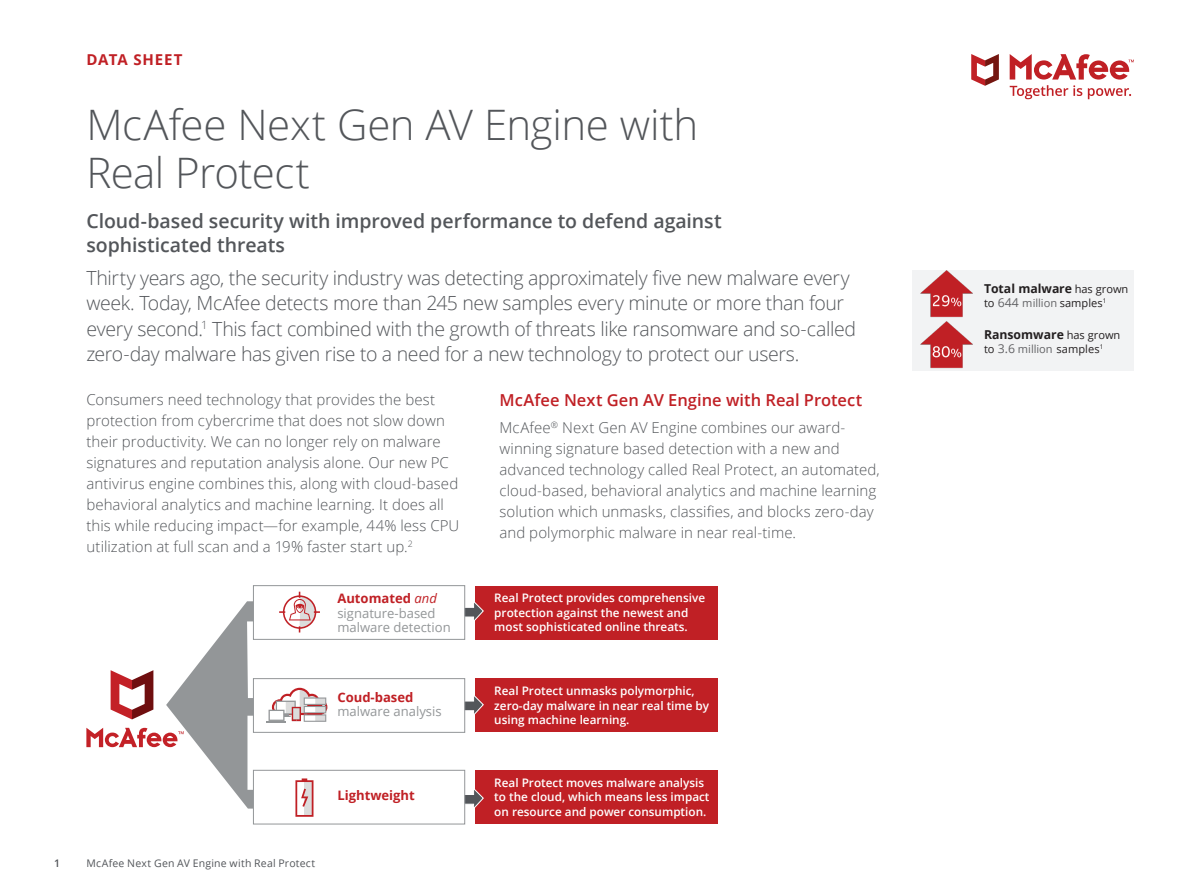
<style>
.page{position:relative;width:1188px;height:891px;background:#fff}
.page>*{position:absolute;margin:0;border:0;box-sizing:border-box;transform-origin:0 0}
.t1{font:300 42px/48px "Open Sans";letter-spacing:-.01em;color:#53565a}
.t2{font:300 19.5px/25.5px "Open Sans";letter-spacing:-.02em;color:#53565a}
.t3{font:600 19.5px/24px "Open Sans";letter-spacing:-.005em;color:#53565a}
.t4{font:600 16.5px "Open Sans";letter-spacing:.005em;color:#c02025}
.t5{font:300 15px/21px "Open Sans";letter-spacing:.005em;color:#53565a}
.t6{font:700 15px "Open Sans";letter-spacing:.055em;color:#c02025}
.t7{font:13.05px/14.4px "Open Sans";color:#939698}
.t8{font:700 13.05px "Open Sans";color:#c02025}
.t9{font:700 12.3px "Open Sans";color:#231f20}
.t10{font:600 11.7px/14.4px "Open Sans";color:#fff}
.t11{font:11.1px "Open Sans";letter-spacing:.005em;color:#231f20}
.t12{font:10.5px "Open Sans";letter-spacing:.02em;color:#53565a}
.t13{font:600 10.5px "Open Sans";color:#53565a}
.s1{font-weight:700;color:#c02025}
.s2{font-style:italic;color:#c02025}
.s3{font-weight:400;font-size:11.1px}
.s4{font-size:12.3px;color:#636366}
.s5{color:#636366}
</style>
<div class="page">
<svg style="left:971px;top:54px;width:28px;height:32px"></svg>
<svg style="left:1010px;top:54px;width:124px;height:45px"></svg>
<div style="left:913px;top:270px;width:221px;height:100px;background:#f2f3f4"></div>
<img style="left:920px;top:271px;width:53px;height:47px">
<img style="left:920px;top:322px;width:53px;height:47px">
<div style="left:476px;top:586px;width:242px;height:53px;background:#c02025"></div>
<div style="left:476px;top:679px;width:242px;height:53px;background:#c02025"></div>
<div style="left:476px;top:770px;width:242px;height:54px;background:#c02025"></div>
<svg style="left:465px;top:600px;width:19px;height:23px"></svg>
<svg style="left:465px;top:693px;width:19px;height:24px"></svg>
<svg style="left:465px;top:787px;width:19px;height:23px"></svg>
<div style="left:253px;top:585px;width:212px;height:55px;border:1px solid #939698"></div>
<svg style="left:279px;top:592px;width:41px;height:41px"></svg>
<div style="left:253px;top:678px;width:212px;height:55px;border:1px solid #939698"></div>
<div style="left:253px;top:770px;width:212px;height:54px;border:1px solid #939698"></div>
<svg style="left:295px;top:778px;width:19px;height:39px"></svg>
<svg style="left:267px;top:688px;width:60px;height:35px"></svg>
<svg style="left:86px;top:601px;width:168px;height:208px"></svg>
<p class="t6" style="left:86px;top:49px;width:98px">DATA SHEET</p>
<h1 class="t1" style="left:86px;top:100px;width:614px">McAfee Next Gen AV Engine with<br>Real Protect</h1>
<h2 class="t3" style="left:86px;top:209px;width:637px">Cloud-based security with improved performance to defend against sophisticated threats</h2>
<p class="t2" style="left:86px;top:265px;width:771px">Thirty years ago, the security industry was detecting approximately five new malware every week. Today, McAfee detects more than 245 new samples every minute or more than four every second.<sup>1</sup> This fact combined with the growth of threats like ransomware and so-called zero-day malware has given rise to a need for a new technology to protect our users.</p>
<p class="t5" style="left:86px;top:389px;width:374px">Consumers need technology that provides the best protection from cybercrime that does not slow down their productivity. We can no longer rely on malware signatures and reputation analysis alone. Our new PC antivirus engine combines this, along with cloud-based behavioral analytics and machine learning. It does all this while reducing impact—for example, 44% less CPU utilization at full scan and a 19% faster start up.<sup>2</sup></p>
<p class="t4" style="left:500px;top:389px;width:364px">McAfee Next Gen AV Engine with Real Protect</p>
<p class="t5" style="left:500px;top:416px;width:382px">McAfee<sup>®</sup> Next Gen AV Engine combines our award&shy;winning signature based detection with a new and advanced technology called Real Protect, an automated, cloud-based, behavioral analytics and machine learning solution which unmasks, classifies, and blocks zero-day and polymorphic malware in near real-time.</p>
<p class="t7" style="left:337px;top:591px;width:115px"><span class="s1">Automated</span> <span class="s2">and </span>signature-based malware detection</p>
<p class="t8" style="left:337px;top:688px;width:78px">Coud-based</p>
<p class="t7" style="left:337px;top:704px;width:106px">malware analysis</p>
<p class="t13" style="left:54px;top:856px;width:7px">1</p>
<p class="t12" style="left:86px;top:856px;width:230px">McAfee Next Gen AV Engine with Real Protect</p>
<p class="t8" style="left:337px;top:786px;width:79px">Lightweight</p>
<p class="t10" style="left:494px;top:591px;width:212px">Real Protect provides comprehensive protection against the newest and most sophisticated online threats.</p>
<p class="t10" style="left:494px;top:684px;width:216px">Real Protect unmasks polymorphic, zero-day malware in near real time by using machine learning.</p>
<p class="t10" style="left:494px;top:775px;width:217px">Real Protect moves malware analysis to the cloud, which means less impact on resource and power consumption.</p>
<p class="t9" style="left:984px;top:280px;width:146px">Total malware <span class="s3">has grown</span></p>
<p class="t11" style="left:984px;top:295px;width:124px">to <span class="s4">644</span> <span class="s5">million</span> samples<sup>1</sup></p>
<p class="t9" style="left:984px;top:326px;width:138px">Ransomware <span class="s3">has grown</span></p>
<p class="t11" style="left:984px;top:341px;width:121px">to <span class="s4">3.6</span> <span class="s5">million</span> samples<sup>1</sup></p>
</div>
